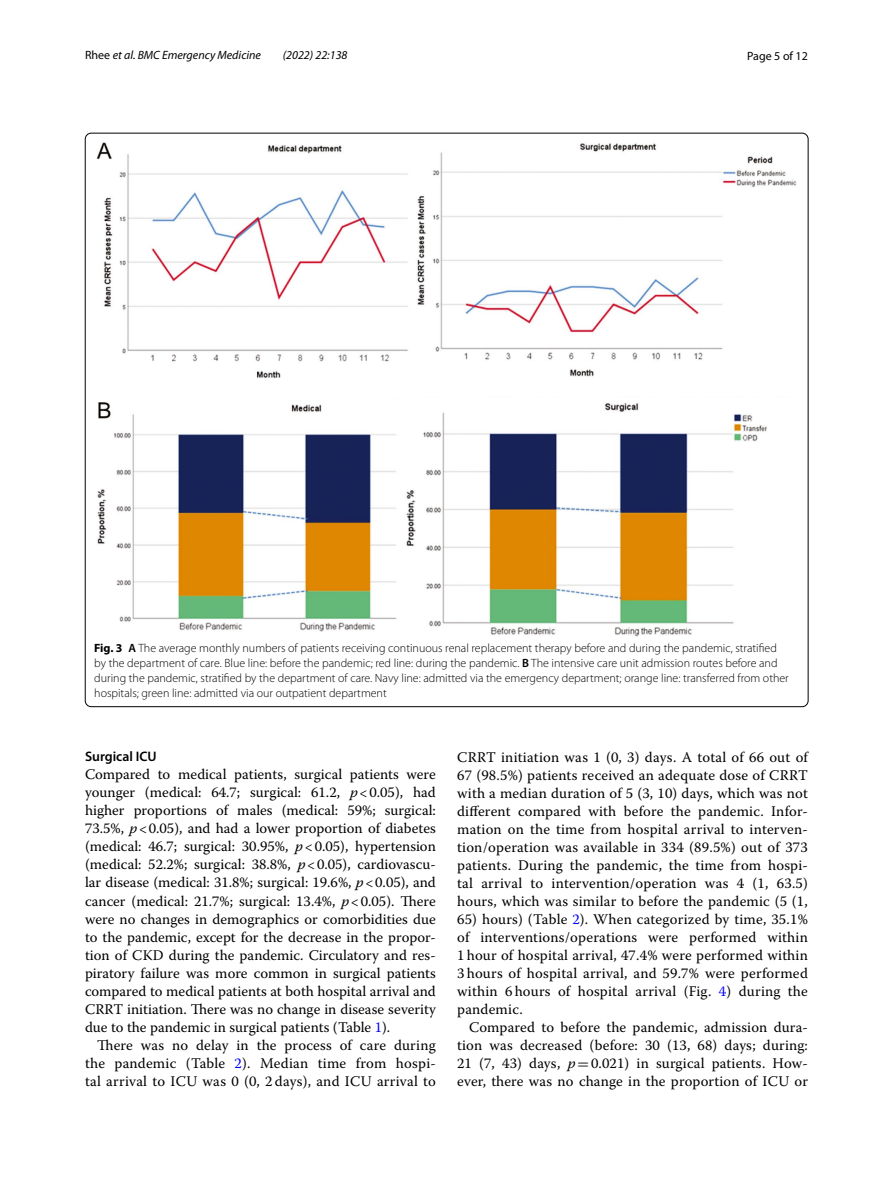
<style>
.page{position:relative;width:893px;height:1187px;background:#fff}
.page>*{position:absolute;margin:0;border:0;box-sizing:border-box;transform-origin:0 0}
.t1{font:14.7px/18px "Warnock Pro";letter-spacing:.015em;color:#000;text-align:justify}
.t2{font:600 13.8px "Myriad Pro";color:#000}
.t3{font:300 12px/15px "Myriad Pro";color:#000}
.t4{font:italic 12px "Myriad Pro";color:#000}
.t5{font:12px "Myriad Pro";color:#000}
.s1{font-style:normal}
.s2{font-weight:700}
.s3{font-weight:600}
.s4{font-style:italic}
.s5{color:#00f}
.s6{font-family:"MTSY"}
</style>
<div class="page">
<img style="left:96px;top:142px;width:701px;height:494px">
<p class="t4" style="left:85px;top:48px;width:177px"><span class="s1">Rhee</span> et al. BMC Emergency Medicine</p>
<p class="t4" style="left:283px;top:48px;width:66px">(2022) 22:138</p>
<p class="t5" style="left:747px;top:48px;width:62px">Page 5 of 12</p>
<p class="t3" style="left:94px;top:640px;width:696px"><span class="s2">Fig. 3</span> <span class="s3">A</span> The average monthly numbers of patients receiving continuous renal replacement therapy before and during the pandemic, stratified by the department of care. Blue line: before the pandemic; red line: during the pandemic. <span class="s3">B</span> The intensive care unit admission routes before and during the pandemic, stratified by the department of care. Navy line: admitted via the emergency department; orange line: transferred from other hospitals; green line: admitted via our outpatient department</p>
<p class="t2" style="left:85px;top:748px;width:73px">Surgical ICU</p>
<p class="t1" style="left:85px;top:765px;width:352px">Compared to medical patients, surgical patients were younger (medical: 64.7; surgical: 61.2, <span class="s4">p</span>&lt;0.05), had higher proportions of males (medical: 59%; surgical:<br>73.5%, <span class="s4">p</span>&lt;0.05), and had a lower proportion of diabetes (medical: 46.7; surgical: 30.95%, <span class="s4">p</span>&lt;0.05), hypertension (medical: 52.2%; surgical: 38.8%, <span class="s4">p</span>&lt;0.05), cardiovascu&shy;lar disease (medical: 31.8%; surgical: 19.6%, <span class="s4">p</span>&lt;0.05), and cancer (medical: 21.7%; surgical: 13.4%, <span class="s4">p</span>&lt;0.05). There were no changes in demographics or comorbidities due to the pandemic, except for the decrease in the propor&shy;tion of CKD during the pandemic. Circulatory and res&shy;piratory failure was more common in surgical patients compared to medical patients at both hospital arrival and CRRT initiation. There was no change in disease severity due to the pandemic in surgical patients (Table <span class="s5">1</span>).</p>
<p class="t1" style="left:85px;top:1035px;width:352px;text-indent:12px">There was no delay in the process of care during the pandemic (Table <span class="s5">2</span>). Median time from hospi&shy;tal arrival to ICU was 0 (0, 2 days), and ICU arrival to</p>
<p class="t1" style="left:457px;top:747px;width:352px">CRRT initiation was 1 (0, 3) days. A total of 66 out of 67 (98.5%) patients received an adequate dose of CRRT with a median duration of 5 (3, 10) days, which was not different compared with before the pandemic. Infor&shy;mation on the time from hospital arrival to interven&shy;tion/operation was available in 334 (89.5%) out of 373 patients. During the pandemic, the time from hospi&shy;tal arrival to intervention/operation was 4 (1, 63.5) hours, which was similar to before the pandemic (5 (1,</p>
<p class="t1" style="left:457px;top:909px;width:352px">65) hours) (Table <span class="s5">2</span>). When categorized by time, 35.1% of interventions/operations were performed within 1 hour of hospital arrival, 47.4% were performed within 3 hours of hospital arrival, and 59.7% were performed within 6 hours of hospital arrival (Fig. <span class="s5">4</span>) during the pandemic.</p>
<p class="t1" style="left:457px;top:1017px;width:352px;text-indent:12px">Compared to before the pandemic, admission dura&shy;tion was decreased (before: 30 (13, 68) days; during:<br>21 (7, 43) days, <span class="s4">p</span><span class="s6">=</span>0.021) in surgical patients. How&shy;ever, there was no change in the proportion of ICU or</p>
</div>
